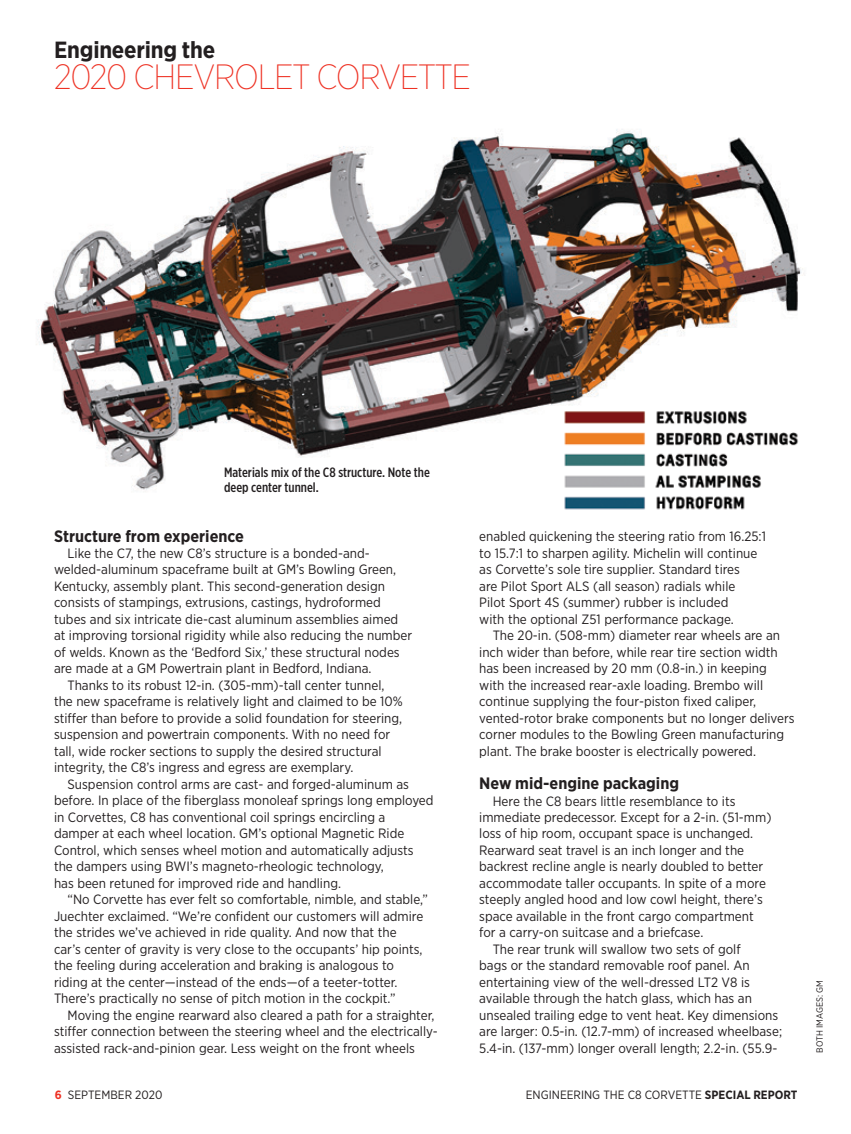
<style>
.page{position:relative;width:851px;height:1134px;background:#fff}
.page>*{position:absolute;margin:0;border:0;box-sizing:border-box;transform-origin:0 0}
.t1{font:200 35.1px "Gotham Narrow";letter-spacing:-.035em;color:#ee3224}
.t2{font:700 23.4px "Gotham Narrow";letter-spacing:-.01em;color:#231f20}
.t3{font:700 16.5px "Gotham Narrow";color:#231f20}
.t4{font:13.5px/16.5px "Gotham Narrow";color:#231f20}
.t5{font:500 13.5px/15px "Gotham X Narrow";color:#231f20}
.t6{font:12px "Gotham Narrow";color:#231f20}
.t7{font:9px "Gotham Narrow";color:#231f20}
.s1{font-weight:700;color:#ee3224}
.s2{font-weight:700}
</style>
<div class="page">
<hr style="left:850px;top:609px;width:1px;height:444px;background:#d1d3d4">
<img style="left:36px;top:129px;width:768px;height:361px">
<img style="left:545px;top:410px;width:259px;height:100px">
<h2 class="t2" style="left:54px;top:34px;width:163px">Engineering the</h2>
<h1 class="t1" style="left:54px;top:55px;width:418px">2020 CHEVROLET CORVETTE</h1>
<p class="t5" style="left:224px;top:465px;width:207px">Materials mix of the C8 structure. Note the deep center tunnel.</p>
<p class="t3" style="left:54px;top:525px;width:191px">Structure from experience</p>
<p class="t4" style="left:68px;top:545px;width:304px">Like the C7, the new C8’s structure is a bonded-and-</p>
<p class="t4" style="left:54px;top:561px;width:344px">welded-aluminum spaceframe built at GM’s Bowling Green,</p>
<p class="t4" style="left:54px;top:578px;width:332px">Kentucky, assembly plant. This second-generation design</p>
<p class="t4" style="left:54px;top:594px;width:328px">consists of stampings, extrusions, castings, hydroformed</p>
<p class="t4" style="left:54px;top:611px;width:346px">tubes and six intricate die-cast aluminum assemblies aimed</p>
<p class="t4" style="left:54px;top:627px;width:359px">at improving torsional rigidity while also reducing the number</p>
<p class="t4" style="left:54px;top:644px;width:347px">of welds. Known as the ‘Bedford Six,’ these structural nodes</p>
<p class="t4" style="left:54px;top:660px;width:319px">are made at a GM Powertrain plant in Bedford, Indiana.</p>
<p class="t4" style="left:68px;top:677px;width:318px">Thanks to its robust 12-in. (305-mm)-tall center tunnel,</p>
<p class="t4" style="left:54px;top:693px;width:350px">the new spaceframe is relatively light and claimed to be 10%</p>
<p class="t4" style="left:54px;top:710px;width:350px">stiffer than before to provide a solid foundation for steering,</p>
<p class="t4" style="left:54px;top:726px;width:338px">suspension and powertrain components. With no need for</p>
<p class="t4" style="left:54px;top:743px;width:329px">tall, wide rocker sections to supply the desired structural</p>
<p class="t4" style="left:54px;top:759px;width:301px">integrity, the C8’s ingress and egress are exemplary.</p>
<p class="t4" style="left:68px;top:776px;width:343px">Suspension control arms are cast- and forged-aluminum as</p>
<p class="t4" style="left:54px;top:792px;width:381px">before. In place of the fiberglass monoleaf springs long employed</p>
<p class="t4" style="left:54px;top:809px;width:333px">in Corvettes, C8 has conventional coil springs encircling a</p>
<p class="t4" style="left:54px;top:825px;width:352px">damper at each wheel location. GM’s optional Magnetic Ride</p>
<p class="t4" style="left:54px;top:842px;width:361px">Control, which senses wheel motion and automatically adjusts</p>
<p class="t4" style="left:54px;top:858px;width:331px">the dampers using BWI’s magneto-rheologic technology,</p>
<p class="t4" style="left:54px;top:875px;width:288px">has been retuned for improved ride and handling.</p>
<p class="t4" style="left:68px;top:891px;width:362px">“No Corvette has ever felt so comfortable, nimble, and stable,”</p>
<p class="t4" style="left:54px;top:908px;width:371px">Juechter exclaimed. “We’re confident our customers will admire</p>
<p class="t4" style="left:54px;top:924px;width:344px">the strides we’ve achieved in ride quality. And now that the</p>
<p class="t4" style="left:54px;top:941px;width:370px">car’s center of gravity is very close to the occupants’ hip points,</p>
<p class="t4" style="left:54px;top:957px;width:341px">the feeling during acceleration and braking is analogous to</p>
<p class="t4" style="left:54px;top:974px;width:345px">riding at the center—instead of the ends—of a teeter-totter.</p>
<p class="t4" style="left:54px;top:990px;width:343px">There’s practically no sense of pitch motion in the cockpit.”</p>
<p class="t4" style="left:68px;top:1007px;width:368px">Moving the engine rearward also cleared a path for a straighter,</p>
<p class="t4" style="left:54px;top:1023px;width:385px">stiffer connection between the steering wheel and the electrically-</p>
<p class="t4" style="left:54px;top:1040px;width:362px">assisted rack-and-pinion gear. Less weight on the front wheels</p>
<p class="t4" style="left:479px;top:528px;width:288px">enabled quickening the steering ratio from 16.25:1 to 15.7:1 to sharpen agility. Michelin will continue as Corvette’s sole tire supplier. Standard tires<br>are Pilot Sport ALS (all season) radials while<br>Pilot Sport 4S (summer) rubber is included<br>with the optional Z51 performance package.</p>
<p class="t4" style="left:479px;top:627px;width:317px;text-indent:14px">The 20-in. (508-mm) diameter rear wheels are an inch wider than before, while rear tire section width has been increased by 20 mm (0.8-in.) in keeping with the increased rear-axle loading. Brembo will continue supplying the four-piston fixed caliper, vented-rotor brake components but no longer delivers corner modules to the Bowling Green manufacturing plant. The brake booster is electrically powered.</p>
<p class="t3" style="left:479px;top:773px;width:201px">New mid-engine packaging</p>
<p class="t4" style="left:492px;top:792px;width:244px">Here the C8 bears little resemblance to its</p>
<p class="t4" style="left:479px;top:809px;width:294px">immediate predecessor. Except for a 2-in. (51-mm)</p>
<p class="t4" style="left:479px;top:825px;width:275px">loss of hip room, occupant space is unchanged.</p>
<p class="t4" style="left:479px;top:842px;width:266px">Rearward seat travel is an inch longer and the</p>
<p class="t4" style="left:479px;top:858px;width:285px">backrest recline angle is nearly doubled to better</p>
<p class="t4" style="left:479px;top:875px;width:288px">accommodate taller occupants. In spite of a more</p>
<p class="t4" style="left:479px;top:891px;width:285px">steeply angled hood and low cowl height, there’s</p>
<p class="t4" style="left:479px;top:908px;width:276px">space available in the front cargo compartment</p>
<p class="t4" style="left:479px;top:924px;width:225px">for a carry-on suitcase and a briefcase.</p>
<p class="t4" style="left:492px;top:941px;width:249px">The rear trunk will swallow two sets of golf</p>
<p class="t4" style="left:479px;top:957px;width:272px">bags or the standard removable roof panel. An</p>
<p class="t4" style="left:479px;top:974px;width:272px">entertaining view of the well-dressed LT2 V8 is</p>
<p class="t4" style="left:479px;top:990px;width:274px">available through the hatch glass, which has an</p>
<p class="t4" style="left:479px;top:1007px;width:300px">unsealed trailing edge to vent heat. Key dimensions</p>
<p class="t4" style="left:479px;top:1023px;width:304px">are larger: 0.5-in. (12.7-mm) of increased wheelbase;</p>
<p class="t4" style="left:479px;top:1040px;width:300px">5.4-in. (137-mm) longer overall length; 2.2-in. (55.9-</p>
<p class="t6" style="left:55px;top:1087px;width:109px"><span class="s1">6</span> SEPTEMBER 2020</p>
<p class="t6" style="left:526px;top:1087px;width:273px">ENGINEERING THE C8 CORVETTE <span class="s2">SPECIAL REPORT</span></p>
<p class="t7" style="left:814px;top:1053px;width:74px;rotate:-90deg">BOTH IMAGES: GM</p>
</div>
